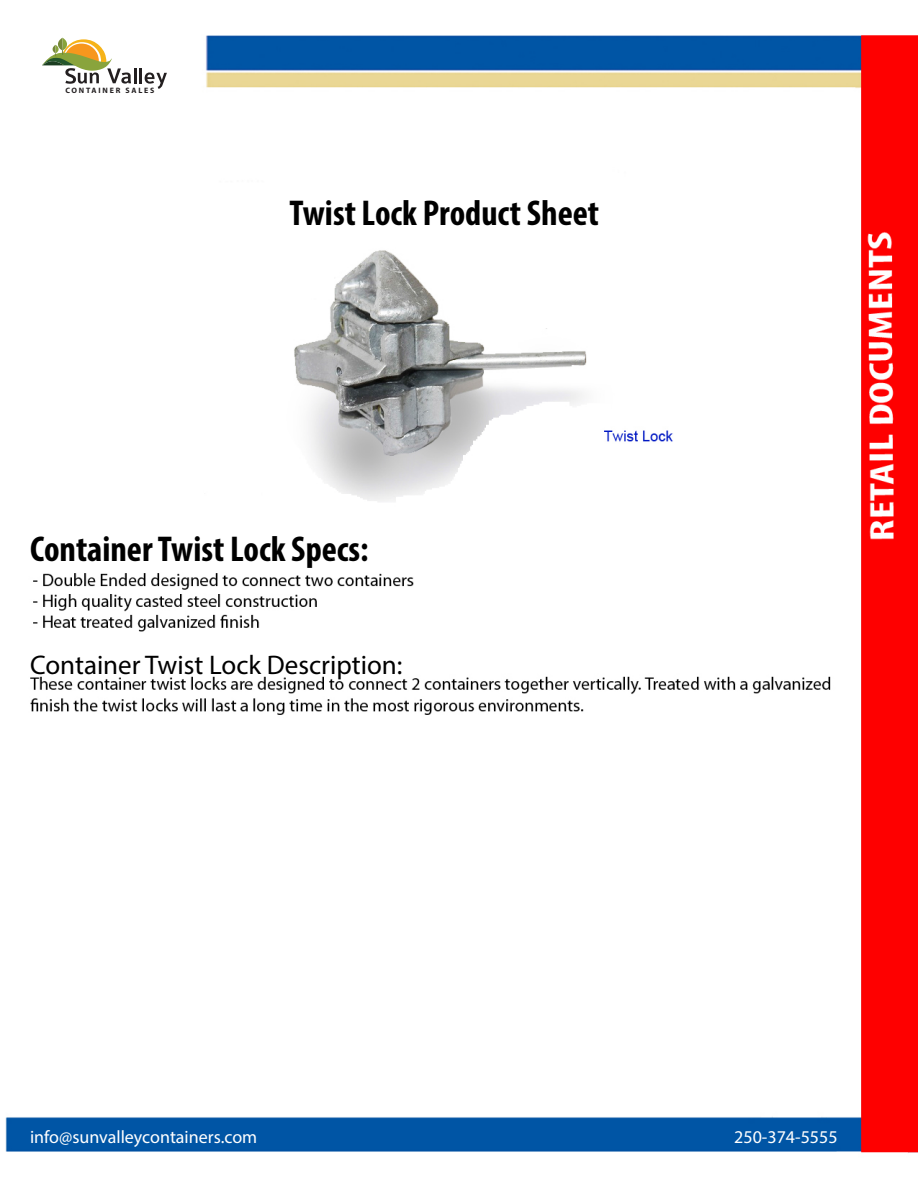
<style>
.page{position:relative;width:918px;height:1188px;background:#fff}
.page>*{position:absolute;margin:0;border:0;box-sizing:border-box;transform-origin:0 0}
.t1{font:700 condensed 36px "Myriad Pro";color:#000}
.t2{font:27px "Myriad Pro";color:#000}
.t3{font:18px "Myriad Pro";color:#fff}
.t4{font:700 7.8px "Myriad Pro";letter-spacing:.225em;color:#231f20}
</style>
<div class="page">
<img style="left:5px;top:35px;width:913px;height:1118px">
<svg style="left:42px;top:38px;width:125px;height:51px"></svg>
<div style="left:194px;top:183px;width:478px;height:55px;background:#fff"></div>
<div style="left:27px;top:534px;width:432px;height:38px;background:#fff"></div>
<div style="left:27px;top:645px;width:444px;height:29px;background:#fff"></div>
<p class="t4" style="left:65px;top:85px;width:90px">CONTAINER SALES</p>
<p class="t1" style="left:290px;top:191px;width:311px">Twist Lock Product Sheet</p>
<p class="t1" style="left:30px;top:527px;width:340px">Container Twist Lock Specs:</p>
<p class="t2" style="left:30px;top:648px;width:374px">Container Twist Lock Description:</p>
<p class="t3" style="left:30px;top:1126px;width:229px">info@sunvalleycontainers.com</p>
<p class="t3" style="left:734px;top:1126px;width:105px">250-374-5555</p>
</div>
